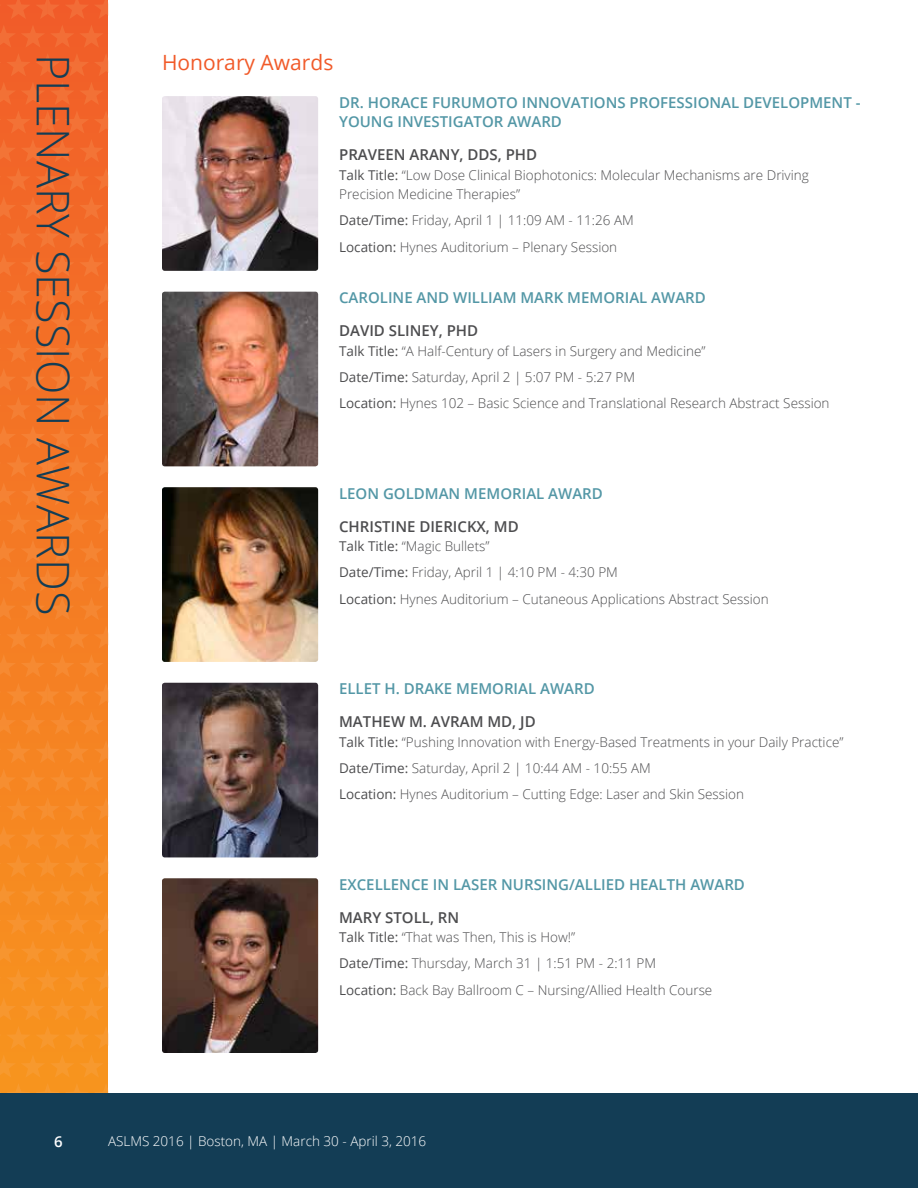
<style>
.page{position:relative;width:918px;height:1188px;background:#fff}
.page>*{position:absolute;margin:0;border:0;box-sizing:border-box;transform-origin:0 0}
.t1{font:300 45px "Open Sans";color:#133d55}
.t2{font:21px "Open Sans";color:#f15a29}
.t3{font:600 15px/19.5px "Open Sans";color:#5397a6}
.t4{font:600 15px "Open Sans";color:#4d4d4f}
.t5{font:600 15px "Open Sans";color:#fff}
.t6{font:300 13.5px/26.2px "Open Sans";color:#4d4d4f}
.t7{font:300 13.5px "Open Sans";color:#fff}
.s1{font-weight:400}
</style>
<div class="page">
<svg style="left:0;top:76px;width:108px;height:950px;background:#f47923"></svg>
<svg style="left:0;top:311px;width:109px;height:51px;background:#f3732b"></svg>
<svg style="left:0;top:368px;width:108px;height:23px;background:#f3742a"></svg>
<svg style="left:0;top:397px;width:109px;height:51px;background:#f3772a"></svg>
<svg style="left:0;top:454px;width:109px;height:80px;background:#f47b2a"></svg>
<svg style="left:0;top:540px;width:109px;height:51px;background:#f47e29"></svg>
<svg style="left:0;top:597px;width:108px;height:23px;background:#f47f27"></svg>
<svg style="left:0;top:626px;width:109px;height:51px;background:#f58228"></svg>
<svg style="left:0;top:683px;width:109px;height:80px;background:#f58527"></svg>
<svg style="left:0;top:769px;width:109px;height:51px;background:#f68827"></svg>
<svg style="left:0;top:826px;width:109px;height:51px;background:#f68b26"></svg>
<svg style="left:0;top:883px;width:109px;height:80px;background:#f68e25"></svg>
<svg style="left:0;top:969px;width:109px;height:51px;background:#f79225"></svg>
<svg style="left:0;top:1026px;width:109px;height:68px;background:#f39324"></svg>
<svg style="left:0;top:0;width:109px;height:76px;background:#f1632d"></svg>
<svg style="left:0;top:82px;width:109px;height:80px;background:#f2682d"></svg>
<svg style="left:0;top:168px;width:109px;height:51px;background:#f26c2c"></svg>
<svg style="left:0;top:225px;width:109px;height:80px;background:#f26f2c"></svg>
<div style="left:0;top:1094px;width:918px;height:94px;background:#133d55"></div>
<img style="left:162px;top:96px;width:156px;height:175px">
<img style="left:162px;top:292px;width:156px;height:174px">
<img style="left:162px;top:487px;width:156px;height:175px">
<img style="left:162px;top:683px;width:156px;height:174px">
<img style="left:162px;top:878px;width:156px;height:175px">
<p class="t1" style="left:84px;top:54px;width:563px;rotate:90deg">PLENARY SESSION AWARDS</p>
<p class="t2" style="left:162px;top:48px;width:173px">Honorary Awards</p>
<p class="t3" style="left:339px;top:92px;width:523px">DR. HORACE FURUMOTO INNOVATIONS PROFESSIONAL DEVELOPMENT -<br>YOUNG INVESTIGATOR AWARD</p>
<p class="t4" style="left:339px;top:144px;width:200px">PRAVEEN ARANY, DDS, PHD</p>
<p class="t6" style="left:339px;top:165px;width:471px;line-height:19.5px"><span class="s1">Talk Title:</span> “Low Dose Clinical Biophotonics: Molecular Mechanisms are Driving<br>Precision Medicine Therapies”</p>
<p class="t6" style="left:339px;top:207px;width:296px"><span class="s1">Date/Time:</span> Friday, April 1 | 11:09 AM - 11:26 AM<br><span class="s1">Location:</span> Hynes Auditorium – Plenary Session</p>
<p class="t3" style="left:339px;top:288px;width:368px">CAROLINE AND WILLIAM MARK MEMORIAL AWARD</p>
<p class="t4" style="left:339px;top:320px;width:141px">DAVID SLINEY, PHD</p>
<p class="t6" style="left:339px;top:337px;width:492px"><span class="s1">Talk Title:</span> “A Half-Century of Lasers in Surgery and Medicine”<br><span class="s1">Date/Time:</span> Saturday, April 2 | 5:07 PM - 5:27 PM<br><span class="s1">Location:</span> Hynes 102 – Basic Science and Translational Research Abstract Session</p>
<p class="t3" style="left:339px;top:483px;width:265px">LEON GOLDMAN MEMORIAL AWARD</p>
<p class="t4" style="left:339px;top:516px;width:181px">CHRISTINE DIERICKX, MD</p>
<p class="t6" style="left:339px;top:533px;width:431px"><span class="s1">Talk Title:</span> “Magic Bullets”<br><span class="s1">Date/Time:</span> Friday, April 1 | 4:10 PM - 4:30 PM<br><span class="s1">Location:</span> Hynes Auditorium – Cutaneous Applications Abstract Session</p>
<p class="t3" style="left:339px;top:679px;width:257px">ELLET H. DRAKE MEMORIAL AWARD</p>
<p class="t4" style="left:339px;top:711px;width:198px">MATHEW M. AVRAM MD, JD</p>
<p class="t6" style="left:339px;top:728px;width:506px"><span class="s1">Talk Title:</span> “Pushing Innovation with Energy-Based Treatments in your Daily Practice”<br><span class="s1">Date/Time:</span> Saturday, April 2 | 10:44 AM - 10:55 AM<br><span class="s1">Location:</span> Hynes Auditorium – Cutting Edge: Laser and Skin Session</p>
<p class="t3" style="left:339px;top:874px;width:407px">EXCELLENCE IN LASER NURSING/ALLIED HEALTH AWARD</p>
<p class="t4" style="left:339px;top:907px;width:122px">MARY STOLL, RN</p>
<p class="t6" style="left:339px;top:924px;width:375px"><span class="s1">Talk Title:</span> “That was Then, This is How!”<br><span class="s1">Date/Time:</span> Thursday, March 31 | 1:51 PM - 2:11 PM<br><span class="s1">Location:</span> Back Bay Ballroom C – Nursing/Allied Health Course</p>
<p class="t5" style="left:54px;top:1131px;width:10px">6</p>
<p class="t7" style="left:108px;top:1132px;width:320px">ASLMS 2016 | Boston, MA | March 30 - April 3, 2016</p>
</div>
